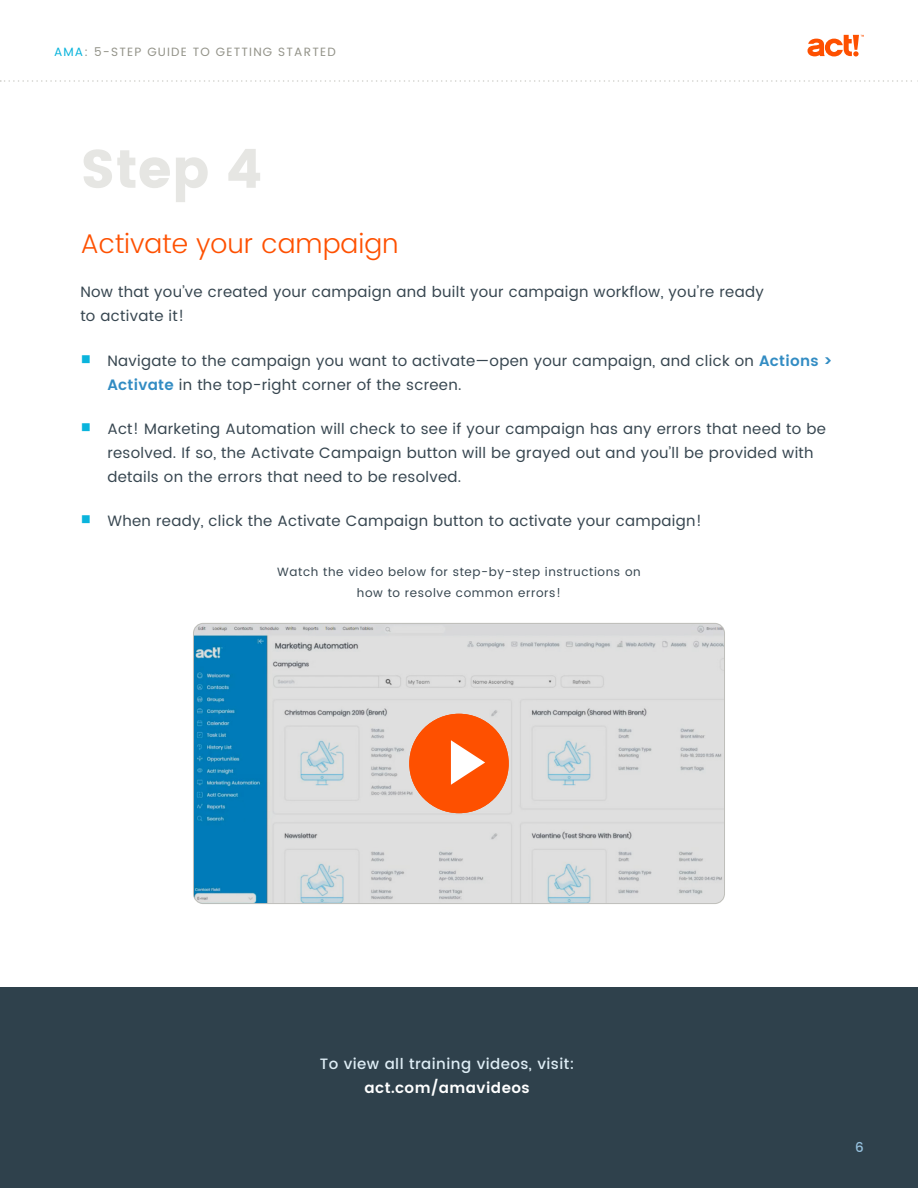
<style>
.page{position:relative;width:918px;height:1188px;background:#fff}
.page>*{position:absolute;margin:0;border:0;box-sizing:border-box;transform-origin:0 0}
.t1{font:54px "Poppins";color:#e6e6e3}
.t2{font:300 27px "Poppins";color:#fe5000}
.t3{font:15px/24px "Poppins";letter-spacing:.02em;color:#374650}
.t4{font:500 15px "Poppins";letter-spacing:.03em;color:#deedf5}
.t5{font:600 15px "Poppins";letter-spacing:.03em;color:#fff}
.t6{font:500 13.5px "Poppins";color:#add1e8}
.t7{font:12px/21px "Poppins";letter-spacing:.05em;color:#374650;text-align:center}
.t8{font:12px "Poppins";letter-spacing:.1em;color:#939389}
.s1{color:#0ab4dc}
.s2{font-family:"Minion Pro";font-size:27px;color:#0ab4dc}
.s3{font-weight:600;color:#328cc3}
</style>
<div class="page">
<svg style="left:808px;top:35px;width:56px;height:21px"></svg>
<svg style="left:0;top:80px;width:918px;height:2px"></svg>
<div style="left:0;top:987px;width:918px;height:201px;background:#2f414c"></div>
<svg style="left:193px;top:623px;width:532px;height:281px;background:#beced6"></svg>
<div style="left:409px;top:714px;width:100px;height:99px;background:#fe5000;border-radius:50%"></div>
<svg style="left:451px;top:740px;width:34px;height:45px"></svg>
<p class="t8" style="left:54px;top:44px;width:283px"><span class="s1">AMA</span>: 5-STEP GUIDE TO GETTING STARTED</p>
<h1 class="t1" style="left:80px;top:138px;width:183px">Step 4</h1>
<h2 class="t2" style="left:80px;top:224px;width:320px">Activate your campaign</h2>
<p class="t3" style="left:80px;top:281px;width:685px">Now that you’ve created your campaign and built your campaign workflow, you’re ready to activate it!</p>
<p class="t3" style="left:107px;top:349px;width:727px;text-indent:-27px"><span class="s2">■</span> Navigate to the campaign you want to activate—open your campaign, and click on <span class="s3">Actions &gt;<br>Activate</span> in the top-right corner of the screen.</p>
<p class="t3" style="left:107px;top:417px;width:720px;text-indent:-27px"><span class="s2">■</span> Act! Marketing Automation will check to see if your campaign has any errors that need to be resolved. If so, the Activate Campaign button will be grayed out and you’ll be provided with details on the errors that need to be resolved.</p>
<p class="t3" style="left:80px;top:509px;width:623px"><span class="s2">■</span> When ready, click the Activate Campaign button to activate your campaign!</p>
<p class="t7" style="left:277px;top:562px;width:365px">Watch the video below for step-by-step instructions on how to resolve common errors!</p>
<p class="t4" style="left:320px;top:1053px;width:256px">To view all training videos, visit:</p>
<p class="t5" style="left:364px;top:1076px;width:167px">act.com/amavideos</p>
<p class="t6" style="left:855px;top:1137px;width:10px">6</p>
</div>
